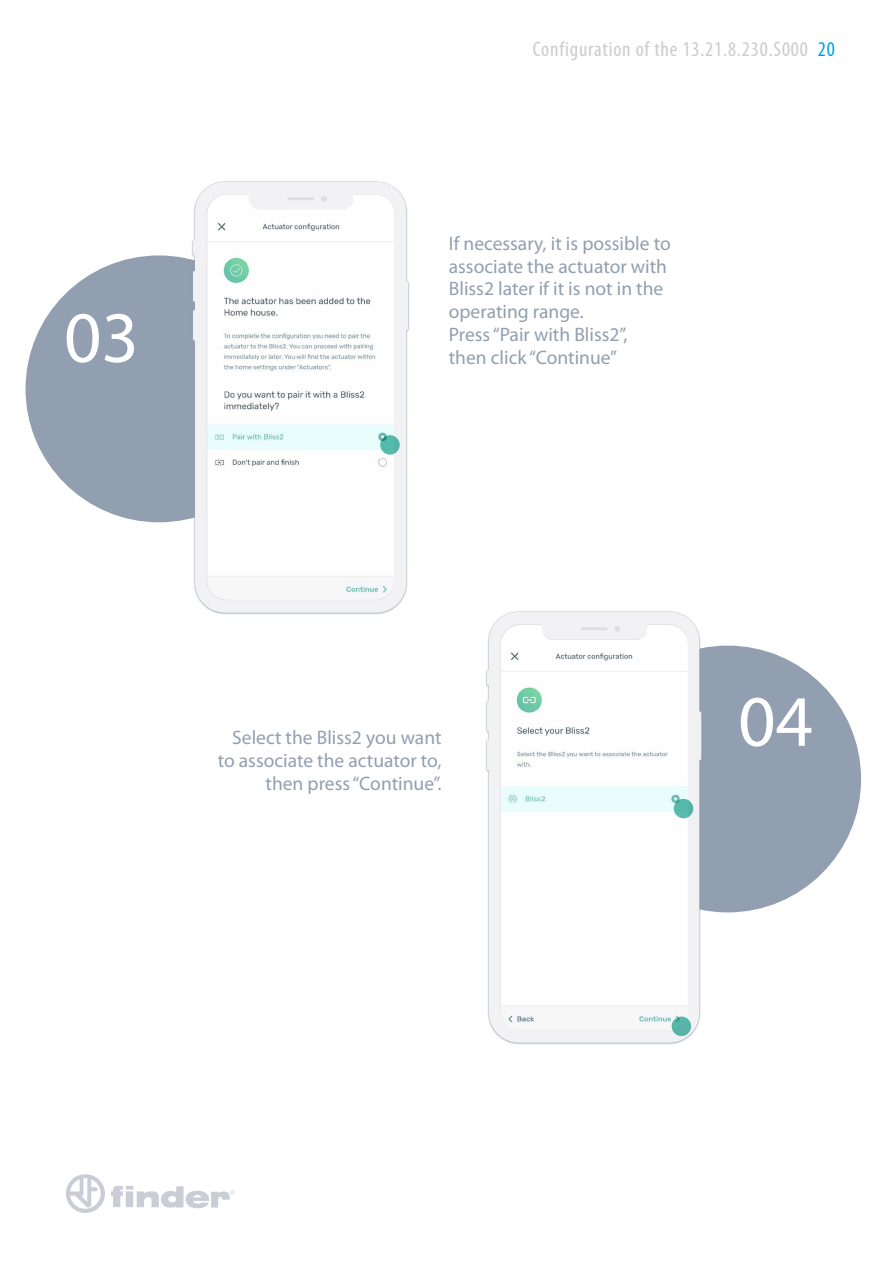
<style>
.page{position:relative;width:893px;height:1263px;background:#fff}
.page>*{position:absolute;margin:0;border:0;box-sizing:border-box;transform-origin:0 0}
.t1{font:72.9px "Myriad Pro";color:#fff}
.t2{font:condensed 21px "Myriad Pro";letter-spacing:.04em;color:#ccc}
.t3{font:19.5px/22.8px "Myriad Pro";color:#929fb0}
.s1{color:#009fe3}
</style>
<div class="page">
<svg style="left:66px;top:1174px;width:39px;height:39px"></svg>
<svg style="left:111px;top:1186px;width:124px;height:22px"></svg>
<div style="left:26px;top:255px;width:266px;height:267px;background:#929fb0;border-radius:50%"></div>
<img style="left:183px;top:181px;width:227px;height:434px">
<svg style="left:207px;top:195px;width:187px;height:405px;fill:#f5f5f7"></svg>
<img style="left:208px;top:213px;width:186px;height:387px">
<div style="left:594px;top:646px;width:267px;height:266px;background:#929fb0;border-radius:50%"></div>
<img style="left:486px;top:611px;width:240px;height:434px">
<svg style="left:501px;top:625px;width:187px;height:19px"></svg>
<img style="left:501px;top:644px;width:187px;height:387px">
<svg style="left:674px;top:799px;width:19px;height:19px"></svg>
<svg style="left:672px;top:1016px;width:19px;height:20px"></svg>
<svg style="left:380px;top:435px;width:20px;height:20px"></svg>
<h1 class="t1" style="left:64px;top:293px;width:76px">03</h1>
<p class="t2" style="left:533px;top:36px;width:303px">Configuration of the 13.21.8.230.S000 <span class="s1">20</span></p>
<p class="t3" style="left:449px;top:232px;width:223px">If necessary, it is possible to associate the actuator with<br>Bliss2 later if it is not in the operating range.<br>Press “Pair with Bliss2”,<br>then click “Continue”</p>
<p class="t3" style="left:218px;top:726px;width:225px;text-align:right">Select the Bliss2 you want to associate the actuator to, then press “Continue”.</p>
<h1 class="t1" style="left:738px;top:676px;width:76px">04</h1>
</div>
